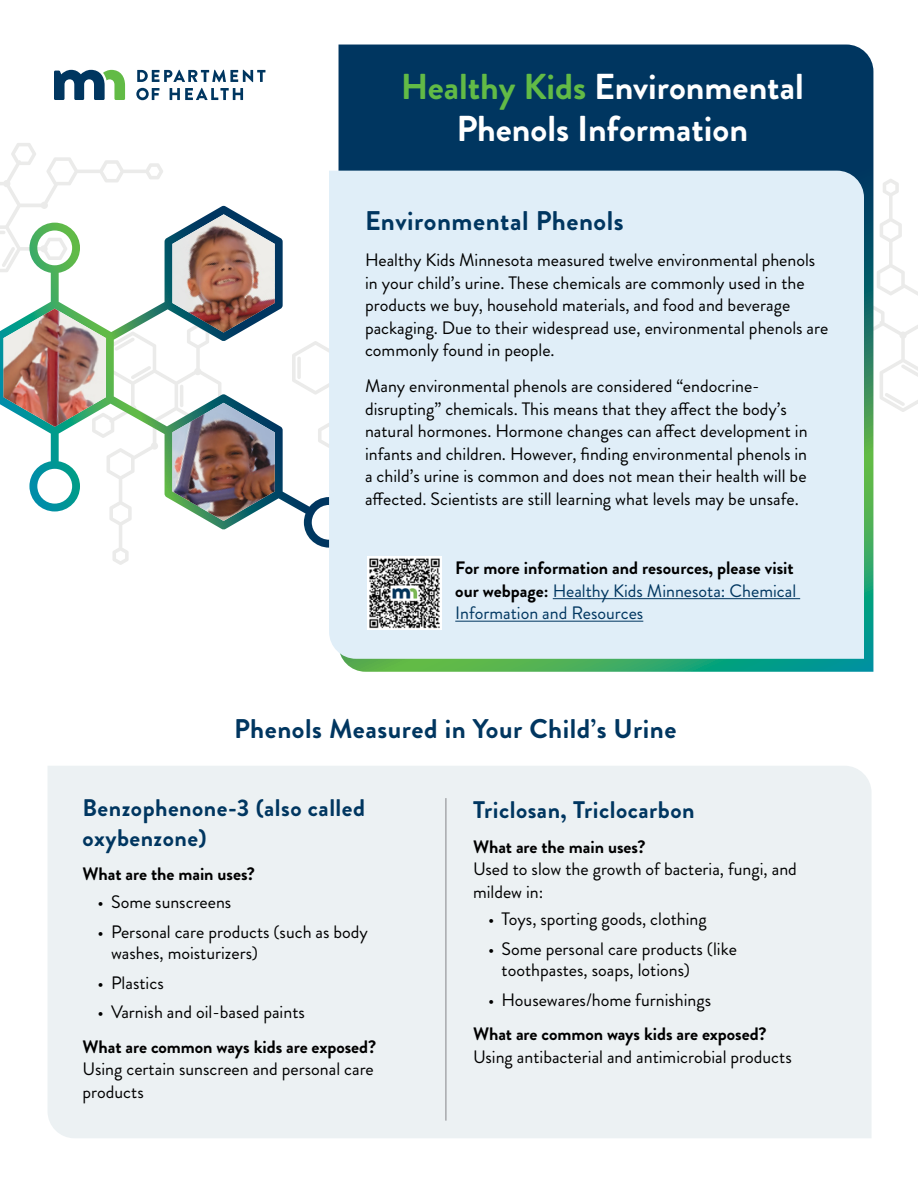
<style>
.page{position:relative;width:918px;height:1188px;background:#fff}
.page>*{position:absolute;margin:0;border:0;box-sizing:border-box;transform-origin:0 0}
.t1{font:700 36px/42px "Brandon Grotesque";color:#fff;text-align:center}
.t2{font:700 27px "Brandon Grotesque";letter-spacing:.02em;color:#003660}
.t3{font:700 24px/30px "Brandon Grotesque";letter-spacing:.02em;color:#003660}
.paragraph{font:18px/22.5px "Brandon Grotesque";color:#000}
.paragraph-2{font:700 18px/22.5px "Brandon Grotesque";color:#000}
.s1{color:#62bb46}
.s2{font-weight:400;color:#003660}
.s3{font-weight:700}
</style>
<div class="page">
<svg style="left:112px;top:548px;width:17px;height:17px"></svg>
<svg style="left:0;top:143px;width:163px;height:63px"></svg>
<svg style="left:873px;top:179px;width:45px;height:241px"></svg>
<div style="left:48px;top:766px;width:824px;height:372px;background:#ecf1f3"></div>
<svg style="left:0;top:206px;width:329px;height:342px"></svg>
<svg style="left:339px;top:45px;width:534px;height:627px;background:#084562"></svg>
<div style="left:329px;top:171px;width:535px;height:488px;background:#e0eef8"></div>
<hr style="left:445px;top:798px;width:2px;height:323px;background:#a7a9ac">
<svg style="left:54px;top:70px;width:71px;height:30px"></svg>
<svg style="left:137px;top:70px;width:128px;height:12px"></svg>
<svg style="left:136px;top:88px;width:24px;height:12px"></svg>
<svg style="left:170px;top:88px;width:73px;height:12px"></svg>
<hr style="left:553px;top:598px;width:247px;height:1px;background:#003660">
<hr style="left:455px;top:621px;width:188px;height:1px;background:#003660">
<img style="left:368px;top:556px;width:73px;height:74px">
<img style="left:172px;top:214px;width:103px;height:119px">
<img style="left:3px;top:309px;width:103px;height:118px">
<img style="left:172px;top:403px;width:103px;height:118px">
<h1 class="t1" style="left:401px;top:66px;width:405px"><span class="s1">Healthy Kids</span> Environmental<br>Phenols Information</h1>
<h2 class="t2" style="left:365px;top:202px;width:260px">Environmental Phenols</h2>
<p class="paragraph" style="left:365px;top:249px;width:465px">Healthy Kids Minnesota measured twelve environmental phenols in your child’s urine. These chemicals are commonly used in the products we buy, household materials, and food and beverage packaging. Due to their widespread use, environmental phenols are commonly found in people.</p>
<p class="paragraph" style="left:365px;top:375px;width:444px">Many environmental phenols are considered “endocrine&shy;disrupting” chemicals. This means that they affect the body’s natural hormones. Hormone changes can affect development in infants and children. However, finding environmental phenols in a child’s urine is common and does not mean their health will be affected. Scientists are still learning what levels may be unsafe.</p>
<p class="paragraph-2" style="left:455px;top:557px;width:342px">For more information and resources, please visit our webpage: <span class="s2">Healthy Kids Minnesota: Chemical<br>Information and Resources</span></p>
<h2 class="t2" style="left:234px;top:710px;width:444px">Phenols Measured in Your Child’s Urine</h2>
<h3 class="t3" style="left:83px;top:793px;width:284px">Benzophenone-3 (also called oxybenzone)</h3>
<p class="paragraph-2" style="left:83px;top:863px;width:174px">What are the main uses?</p>
<p class="paragraph" style="left:98px;top:891px;width:135px">• Some sunscreens</p>
<p class="paragraph" style="left:111px;top:921px;width:258px;line-height:21px;text-indent:-14px">• Personal care products (such as body washes, moisturizers)</p>
<p class="paragraph" style="left:98px;top:971px;width:68px">• Plastics</p>
<p class="paragraph" style="left:98px;top:1001px;width:209px">• Varnish and oil-based paints</p>
<p class="paragraph" style="left:83px;top:1036px;width:295px"><span class="s3">What are common ways kids are exposed?<br></span>Using certain sunscreen and personal care products</p>
<h3 class="t3" style="left:473px;top:795px;width:223px">Triclosan, Triclocarbon</h3>
<p class="paragraph" style="left:473px;top:835px;width:325px"><span class="s3">What are the main uses?<br></span>Used to slow the growth of bacteria, fungi, and mildew in:</p>
<p class="paragraph" style="left:488px;top:908px;width:220px">• Toys, sporting goods, clothing</p>
<p class="paragraph" style="left:502px;top:939px;width:237px;line-height:21px;text-indent:-14px">• Some personal care products (like toothpastes, soaps, lotions)</p>
<p class="paragraph" style="left:488px;top:989px;width:225px">• Housewares/home furnishings</p>
<p class="paragraph" style="left:473px;top:1023px;width:320px"><span class="s3">What are common ways kids are exposed?<br></span>Using antibacterial and antimicrobial products</p>
</div>
